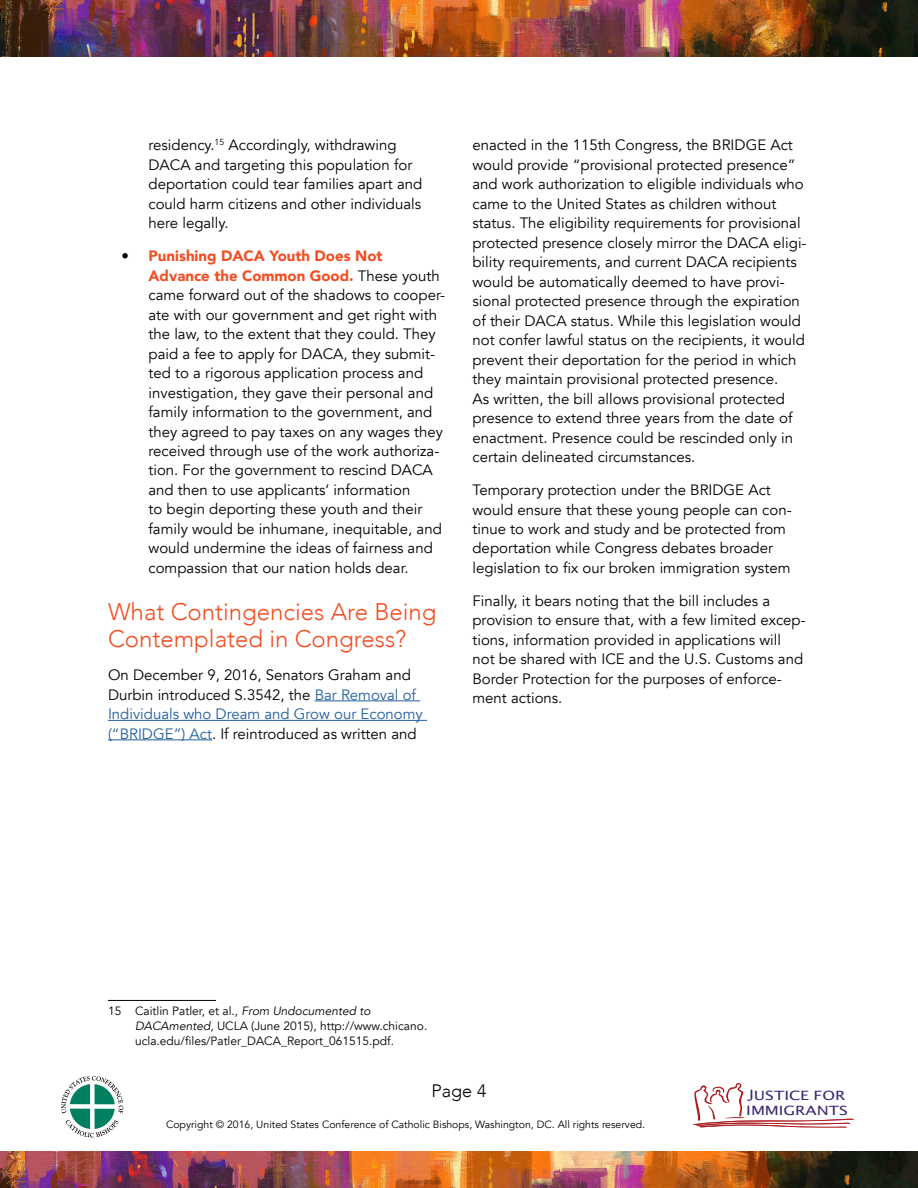
<style>
.page{position:relative;width:918px;height:1188px;background:#fff}
.page>*{position:absolute;margin:0;border:0;box-sizing:border-box;transform-origin:0 0}
.t1{font:300 24px/27px "Avenir";color:#f04f23}
.t2{font:300 18px "Avenir";color:#000}
.t3{font:15px/19.5px "Avenir";color:#000}
.t4{font:12.9px/15px "Lucida Sans";color:#3c2873;scale:1.27 1}
.t5{font:12px/15px "Avenir";color:#000}
.t6{font:10.5px "Avenir";color:#000}
.s1{font-weight:900;color:#f04f23}
.s2{color:#215e9e}
.s3{font-style:italic}
</style>
<div class="page">
<hr style="left:315px;top:700px;width:105px;height:1px;background:#215e9e">
<hr style="left:108px;top:720px;width:319px;height:1px;background:#215e9e">
<hr style="left:108px;top:740px;width:104px;height:1px;background:#215e9e">
<hr style="left:108px;top:1000px;width:108px;height:1px;background:#000">
<img style="left:0;top:0;width:918px;height:57px">
<img style="left:0;top:1151px;width:918px;height:37px">
<svg style="left:693px;top:1083px;width:161px;height:45px"></svg>
<svg style="left:61px;top:1076px;width:62px;height:61px"></svg>
<p class="t3" style="left:148px;top:135px;width:275px">residency.<sup>15</sup> Accordingly, withdrawing DACA and targeting this population for deportation could tear families apart and could harm citizens and other individuals here legally.</p>
<p class="t3" style="left:149px;top:246px;width:298px;text-indent:-27px">• <span class="s1">Punishing DACA Youth Does Not Advance the Common Good.</span> These youth came forward out of the shadows to cooper&shy;ate with our government and get right with the law, to the extent that they could. They paid a fee to apply for DACA, they submit&shy;ted to a rigorous application process and investigation, they gave their personal and family information to the government, and they agreed to pay taxes on any wages they received through use of the work authoriza&shy;tion. For the government to rescind DACA and then to use applicants’ information<br>to begin deporting these youth and their family would be inhumane, inequitable, and would undermine the ideas of fairness and compassion that our nation holds dear.</p>
<h1 class="t1" style="left:108px;top:599px;width:330px">What Contingencies Are Being<br>Contemplated in Congress?</h1>
<p class="t3" style="left:108px;top:666px;width:316px">On December 9, 2016, Senators Graham and Durbin introduced S.3542, the <span class="s2">Bar Removal of Individuals who Dream and Grow our Economy (“BRIDGE”) Act</span>. If reintroduced as written and</p>
<p class="t3" style="left:472px;top:135px;width:336px">enacted in the 115th Congress, the BRIDGE Act would provide “provisional protected presence” and work authorization to eligible individuals who came to the United States as children without status. The eligibility requirements for provisional protected presence closely mirror the DACA eligi&shy;bility requirements, and current DACA recipients would be automatically deemed to have provi&shy;sional protected presence through the expiration of their DACA status. While this legislation would not confer lawful status on the recipients, it would prevent their deportation for the period in which they maintain provisional protected presence.<br>As written, the bill allows provisional protected presence to extend three years from the date of enactment. Presence could be rescinded only in certain delineated circumstances.</p>
<p class="t3" style="left:472px;top:480px;width:321px">Temporary protection under the BRIDGE Act would ensure that these young people can con&shy;tinue to work and study and be protected from deportation while Congress debates broader legislation to fix our broken immigration system</p>
<p class="t3" style="left:472px;top:591px;width:335px">Finally, it bears noting that the bill includes a provision to ensure that, with a few limited excep&shy;tions, information provided in applications will not be shared with ICE and the U.S. Customs and Border Protection for the purposes of enforce&shy;ment actions.</p>
<p class="t5" style="left:135px;top:1004px;width:294px;text-indent:-27px">15 Caitlin Patler, et al., <span class="s3">From Undocumented to<br>DACAmented</span>, UCLA (June 2015), http://www.chicano. ucla.edu/files/Patler_DACA_Report_061515.pdf.</p>
<p class="t2" style="left:432px;top:1080px;width:56px">Page 4</p>
<p class="t4" style="left:746px;top:1088px;width:81px">JUSTICE FOR<br>IMMIGRANTS</p>
<p class="t6" style="left:166px;top:1119px;width:481px">Copyright © 2016, United States Conference of Catholic Bishops, Washington, DC. All rights reserved.</p>
</div>
